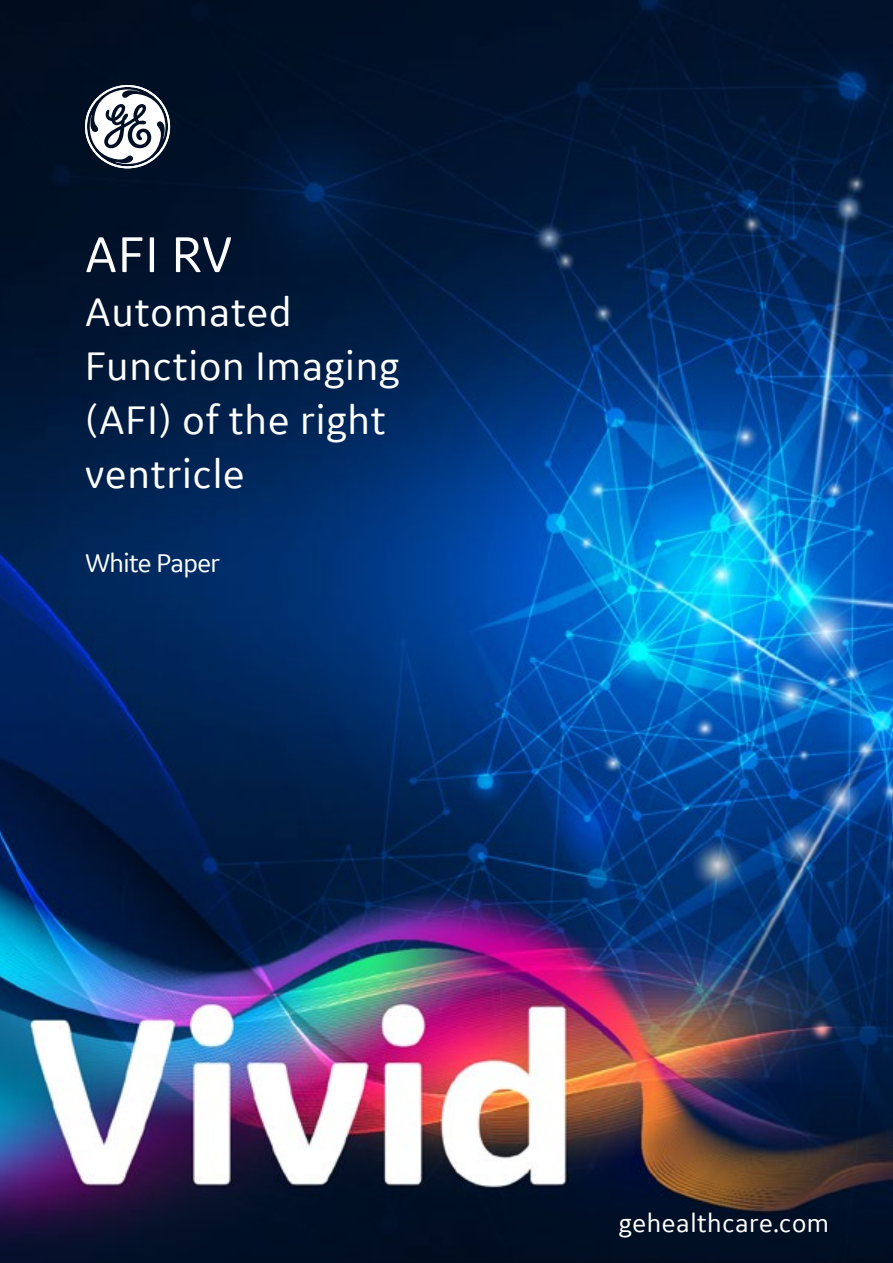
<style>
.page{position:relative;width:893px;height:1263px;background:#fff}
.page>*{position:absolute;margin:0;border:0;box-sizing:border-box;transform-origin:0 0}
.t1{font:52.5px "GE Inspira Sans";color:#fff}
.t2{font:42px/54px "GE Inspira Sans";letter-spacing:.02em;color:#fff}
.t3{font:27px "GE Inspira Sans";letter-spacing:.02em;color:#fff}
.t4{font:27px "GE Inspira Sans";letter-spacing:-.025em;color:#fff}
</style>
<div class="page">
<img style="left:0;top:0;width:893px;height:1263px">
<svg style="left:85px;top:85px;width:85px;height:83px"></svg>
<p class="t1" style="left:85px;top:222px;width:149px">AFI RV</p>
<p class="t2" style="left:85px;top:284px;width:316px">Automated<br>Function Imaging (AFI) of the right ventricle</p>
<p class="t4" style="left:85px;top:547px;width:137px">White Paper</p>
<p class="t3" style="left:619px;top:1206px;width:212px">gehealthcare.com</p>
</div>
